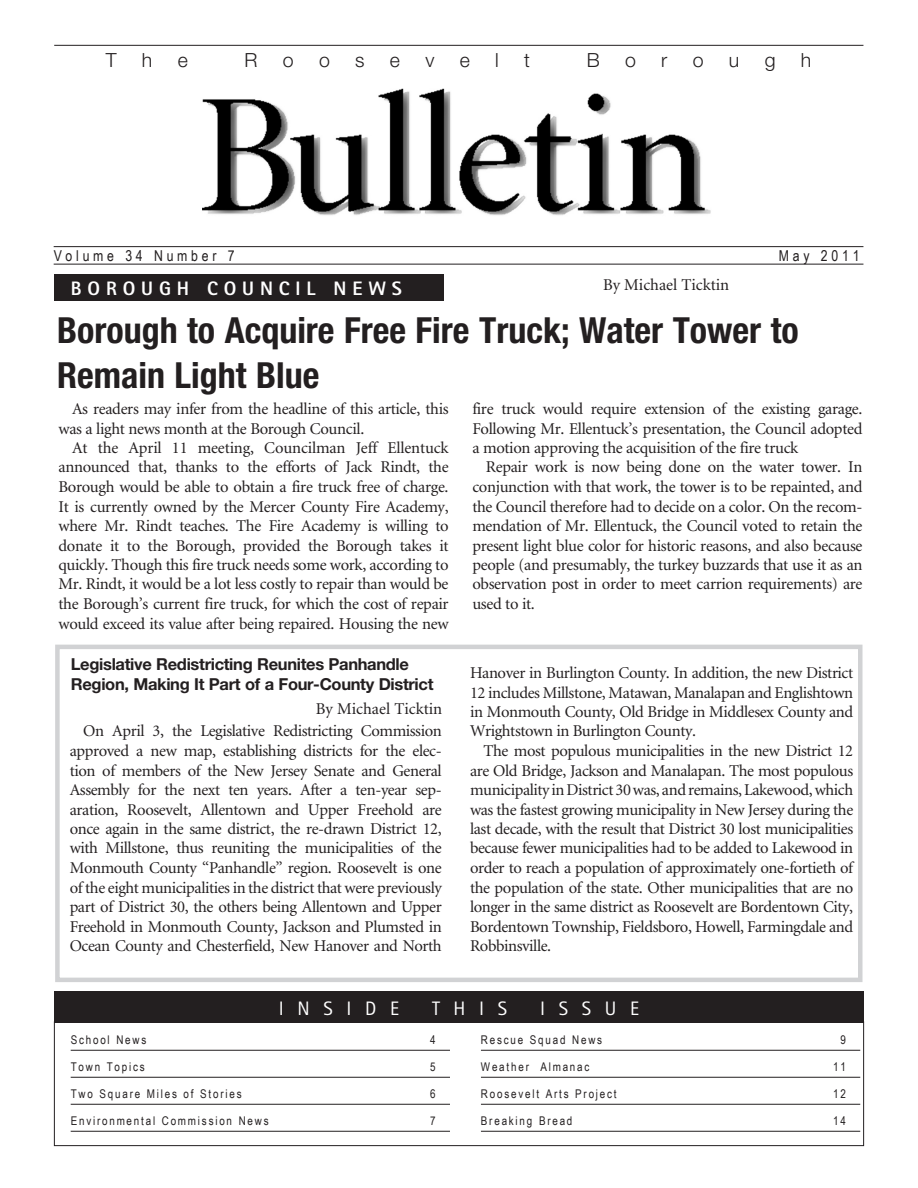
<style>
.page{position:relative;width:918px;height:1188px;background:#fff}
.page>*{position:absolute;margin:0;border:0;box-sizing:border-box;transform-origin:0 0}
.t1{font:700 condensed 36px/45px "Helvetica Neue";color:#231f20}
.t2{font:300 19.5px "Helvetica Neue";color:#231f20}
.t3{font:800 19.5px "Agfa Rotis Sans Serif";letter-spacing:.3em;color:#fff}
.t4{font:19.5px "Agfa Rotis Sans Serif";letter-spacing:.7em;color:#fff}
.t5{font:16.5px/19.5px "Minion";letter-spacing:-.02em;color:#231f20;text-align:justify}
.t6{font:700 16.5px/20px "Helvetica Neue";letter-spacing:-.02em;color:#231f20}
.t7{font:16.5px "Minion";color:#231f20}
.t8{font:15px "Arial Narrow";letter-spacing:.25em;color:#231f20}
.t9{font:12px "Arial Narrow";letter-spacing:.15em;color:#231f20}
</style>
<div class="page">
<div style="left:55px;top:645px;width:808px;height:337px;border:4px solid #d1d2d4"></div>
<hr style="left:54px;top:246px;width:809px;height:1px;background:#231f20">
<hr style="left:54px;top:264px;width:809px;height:1px;background:#231f20">
<img style="left:202px;top:88px;width:509px;height:127px">
<hr style="left:71px;top:1050px;width:379px;height:1px;background:#231f20">
<hr style="left:71px;top:1077px;width:379px;height:1px;background:#231f20">
<hr style="left:71px;top:1104px;width:379px;height:1px;background:#231f20">
<hr style="left:71px;top:1131px;width:379px;height:1px;background:#231f20">
<hr style="left:481px;top:1050px;width:379px;height:1px;background:#231f20">
<hr style="left:481px;top:1077px;width:379px;height:1px;background:#231f20">
<hr style="left:481px;top:1104px;width:379px;height:1px;background:#231f20">
<hr style="left:481px;top:1131px;width:379px;height:1px;background:#231f20">
<div style="left:54px;top:1022px;width:810px;height:124px;border:1px solid #231f20"></div>
<hr style="left:54px;top:45px;width:809px;height:1px;background:#231f20">
<div style="left:54px;top:274px;width:390px;height:27px;background:#231f20"></div>
<div style="left:54px;top:992px;width:810px;height:31px;background:#231f20"></div>
<p class="t2" style="left:106px;top:48px;width:12px">T</p>
<p class="t2" style="left:142px;top:48px;width:12px">h</p>
<p class="t2" style="left:178px;top:48px;width:12px">e</p>
<p class="t2" style="left:245px;top:48px;width:15px">R</p>
<p class="t2" style="left:283px;top:48px;width:12px">o</p>
<p class="t2" style="left:319px;top:48px;width:12px">o</p>
<p class="t2" style="left:355px;top:48px;width:11px">s</p>
<p class="t2" style="left:390px;top:48px;width:12px">e</p>
<p class="t2" style="left:425px;top:48px;width:11px">v</p>
<p class="t2" style="left:460px;top:48px;width:12px">e</p>
<p class="t2" style="left:495px;top:48px;width:5px">l</p>
<p class="t2" style="left:524px;top:48px;width:7px">t</p>
<p class="t2" style="left:587px;top:48px;width:15px">B</p>
<p class="t2" style="left:625px;top:48px;width:12px">o</p>
<p class="t2" style="left:661px;top:48px;width:8px">r</p>
<p class="t2" style="left:693px;top:48px;width:12px">o</p>
<p class="t2" style="left:729px;top:48px;width:12px">u</p>
<p class="t2" style="left:765px;top:48px;width:12px">g</p>
<p class="t2" style="left:801px;top:48px;width:12px">h</p>
<p class="t8" style="left:54px;top:247px;width:183px">Volume 34 Number 7</p>
<p class="t8" style="left:779px;top:247px;width:82px">May 2011</p>
<p class="t7" style="left:603px;top:277px;width:128px">By Michael Ticktin</p>
<p class="t3" style="left:71px;top:276px;width:333px">BOROUGH COUNCIL NEWS</p>
<h1 class="t1" style="left:57px;top:307px;width:743px">Borough to Acquire Free Fire Truck; Water Tower to<br>Remain Light Blue</h1>
<p class="t5" style="left:59px;top:400px;width:392px;text-indent:13px">As readers may infer from the headline of this article, this was a light news month at the Borough Council.</p>
<p class="t5" style="left:59px;top:439px;width:392px;text-indent:13px">At the April 11 meeting, Councilman Jeff Ellentuck announced that, thanks to the efforts of Jack Rindt, the Borough would be able to obtain a fire truck free of charge.<br>It is currently owned by the Mercer County Fire Academy, where Mr. Rindt teaches. The Fire Academy is willing to donate it to the Borough, provided the Borough takes it quickly. Though this fire truck needs some work, according to Mr. Rindt, it would be a lot less costly to repair than would be the Borough’s current fire truck, for which the cost of repair would exceed its value after being repaired. Housing the new</p>
<p class="t6" style="left:71px;top:654px;width:364px">Legislative Redistricting Reunites Panhandle<br>Region, Making It Part of a Four-County District</p>
<p class="t7" style="left:316px;top:701px;width:128px">By Michael Ticktin</p>
<p class="t5" style="left:70px;top:722px;width:374px;text-indent:14px">On April 3, the Legislative Redistricting Commission approved a new map, establishing districts for the elec&shy;tion of members of the New Jersey Senate and General Assembly for the next ten years. After a ten-year sep&shy;aration, Roosevelt, Allentown and Upper Freehold are once again in the same district, the re-drawn District 12, with Millstone, thus reuniting the municipalities of the Monmouth County “Panhandle” region. Roosevelt is one of the eight municipalities in the district that were previously part of District 30, the others being Allentown and Upper Freehold in Monmouth County, Jackson and Plumsted in Ocean County and Chesterfield, New Hanover and North</p>
<p class="t5" style="left:472px;top:400px;width:392px">fire truck would require extension of the existing garage.<br>Following Mr. Ellentuck’s presentation, the Council adopted a motion approving the acquisition of the fire truck</p>
<p class="t5" style="left:472px;top:458px;width:392px;text-indent:14px">Repair work is now being done on the water tower. In conjunction with that work, the tower is to be repainted, and the Council therefore had to decide on a color. On the recom&shy;mendation of Mr. Ellentuck, the Council voted to retain the present light blue color for historic reasons, and also because people (and presumably, the turkey buzzards that use it as an observation post in order to meet carrion requirements) are used to it.</p>
<p class="t5" style="left:470px;top:664px;width:385px">Hanover in Burlington County. In addition, the new District 12 includes Millstone, Matawan, Manalapan and Englishtown in Monmouth County, Old Bridge in Middlesex County and Wrightstown in Burlington County.</p>
<p class="t5" style="left:470px;top:742px;width:385px;text-indent:13px">The most populous municipalities in the new District 12 are Old Bridge, Jackson and Manalapan. The most populous municipality in District 30 was, and remains, Lakewood, which was the fastest growing municipality in New Jersey during the last decade, with the result that District 30 lost municipalities because fewer municipalities had to be added to Lakewood in order to reach a population of approximately one-fortieth of the population of the state. Other municipalities that are no longer in the same district as Roosevelt are Bordentown City, Bordentown Township, Fieldsboro, Howell, Farmingdale and Robbinsville.</p>
<p class="t4" style="left:279px;top:997px;width:122px">INSIDE</p>
<p class="t4" style="left:432px;top:997px;width:77px">THIS</p>
<p class="t4" style="left:540px;top:997px;width:101px">ISSUE</p>
<p class="t9" style="left:71px;top:1033px;width:77px">School News</p>
<p class="t9" style="left:430px;top:1033px;width:7px">4</p>
<p class="t9" style="left:71px;top:1060px;width:76px">Town Topics</p>
<p class="t9" style="left:430px;top:1060px;width:7px">5</p>
<p class="t9" style="left:71px;top:1087px;width:172px">Two Square Miles of Stories</p>
<p class="t9" style="left:430px;top:1087px;width:7px">6</p>
<p class="t9" style="left:71px;top:1114px;width:200px">Environmental Commission News</p>
<p class="t9" style="left:430px;top:1114px;width:7px">7</p>
<p class="t9" style="left:481px;top:1033px;width:123px">Rescue Squad News</p>
<p class="t9" style="left:841px;top:1033px;width:7px">9</p>
<p class="t9" style="left:481px;top:1060px;width:110px">Weather Almanac</p>
<p class="t9" style="left:833px;top:1060px;width:14px">11</p>
<p class="t9" style="left:481px;top:1087px;width:137px">Roosevelt Arts Project</p>
<p class="t9" style="left:833px;top:1087px;width:14px">12</p>
<p class="t9" style="left:481px;top:1114px;width:93px">Breaking Bread</p>
<p class="t9" style="left:833px;top:1114px;width:14px">14</p>
</div>
